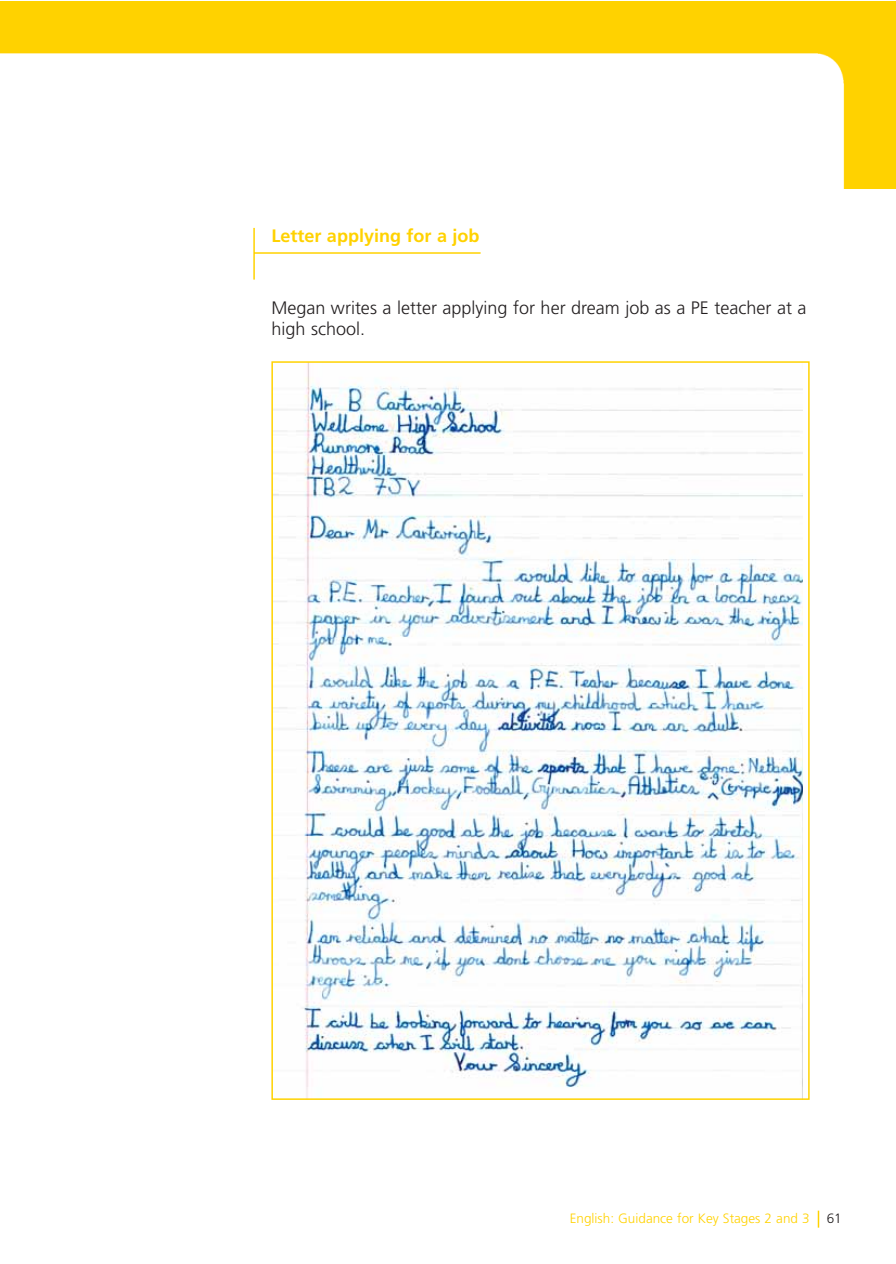
<style>
.page{position:relative;width:896px;height:1264px;background:#fff}
.page>*{position:absolute;margin:0;border:0;box-sizing:border-box;transform-origin:0 0}
.t1{font:300 18px/21.6px "Frutiger";color:#231f20}
.t2{font:700 18px "Frutiger";color:#ffd200}
.t3{font:300 13.5px "Frutiger";color:#ffd200}
.t4{font:300 13.5px "Frutiger";color:#231f20}
</style>
<div class="page">
<img style="left:0;top:1px;width:895px;height:188px">
<svg style="left:817px;top:1210px;width:2px;height:17px"></svg>
<hr style="left:254px;top:252px;width:226px;height:2px;background:#ffd200">
<hr style="left:253px;top:228px;width:2px;height:51px;background:#ffd200">
<img style="left:274px;top:364px;width:528px;height:732px">
<p class="t2" style="left:271px;top:228px;width:210px">Letter applying for a job</p>
<p class="t1" style="left:271px;top:298px;width:536px">Megan writes a letter applying for her dream job as a PE teacher at a high school.</p>
<p class="t3" style="left:569px;top:1212px;width:241px">English: Guidance for Key Stages 2 and 3</p>
<p class="t4" style="left:826px;top:1212px;width:17px">61</p>
</div>
